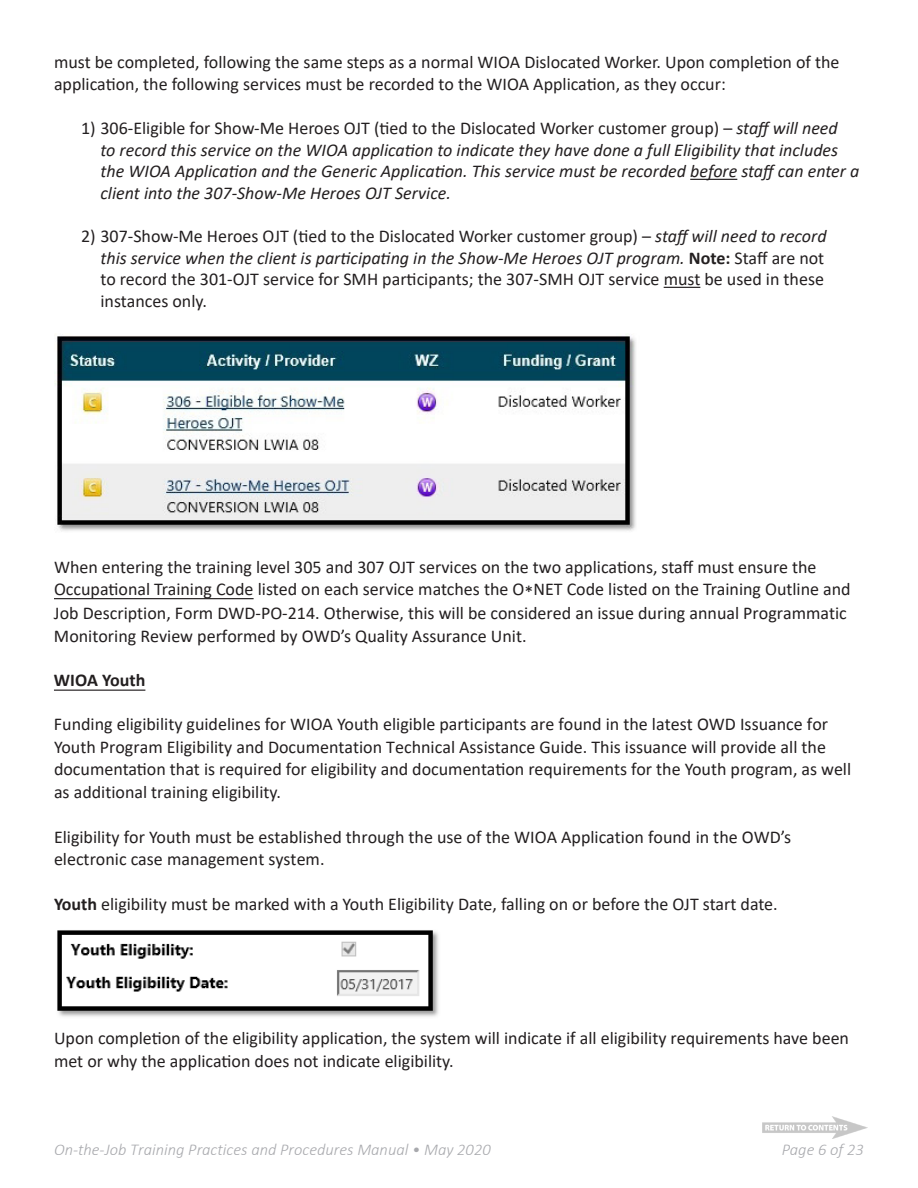
<style>
.page{position:relative;width:918px;height:1188px;background:#fff}
.page>*{position:absolute;margin:0;border:0;box-sizing:border-box;transform-origin:0 0}
.AA_New_Default_body{font:18px/22.5px "Calibri";color:#231f20}
.t1{font:italic 18px/21.6px "Calibri";color:#231f20}
.t2{font:700 18px "Calibri";color:#231f20}
.t3{font:italic 300 16.5px "Calibri";color:#a8a9ad}
.s1{font-style:normal}
.s2{font-style:italic}
.s3{font-weight:700}
</style>
<div class="page">
<img style="left:763px;top:1117px;width:104px;height:22px">
<hr style="left:690px;top:179px;width:47px;height:1px;background:#231f20">
<hr style="left:664px;top:287px;width:36px;height:1px;background:#231f20">
<img style="left:57px;top:930px;width:382px;height:87px">
<img style="left:54px;top:336px;width:582px;height:195px">
<hr style="left:54px;top:598px;width:200px;height:1px;background:#231f20">
<hr style="left:54px;top:690px;width:91px;height:1px;background:#231f20">
<p class="AA_New_Default_body" style="left:54px;top:50px;width:787px">must be completed, following the same steps as a normal WIOA Dislocated Worker. Upon completion of the application, the following services must be recorded to the WIOA Application, as they occur:</p>
<p class="t1" style="left:100px;top:117px;width:760px;text-indent:-20px"><span class="s1">1) 306-Eligible for Show-Me Heroes OJT (tied to the Dislocated Worker customer group) –</span> staff will need<br>to record this service on the WIOA application to indicate they have done a full Eligibility that includes the WIOA Application and the Generic Application. This service must be recorded before staff can enter a client into the 307-Show-Me Heroes OJT Service.</p>
<p class="AA_New_Default_body" style="left:100px;top:225px;width:728px;line-height:21.6px;text-indent:-20px">2) 307-Show-Me Heroes OJT (tied to the Dislocated Worker customer group) – <span class="s2">staff will need to record this service when the client is participating in the Show-Me Heroes OJT program.</span> <span class="s3">Note:</span> Staff are not to record the 301-OJT service for SMH participants; the 307-SMH OJT service must be used in these instances only.</p>
<p class="AA_New_Default_body" style="left:54px;top:556px;width:798px;line-height:21.6px">When entering the training level 305 and 307 OJT services on the two applications, staff must ensure the<br>Occupational Training Code listed on each service matches the O*NET Code listed on the Training Outline and</p>
<p class="AA_New_Default_body" style="left:54px;top:601px;width:794px;line-height:23px">Job Description, Form DWD-PO-214. Otherwise, this will be considered an issue during annual Programmatic<br>Monitoring Review performed by OWD’s Quality Assurance Unit.</p>
<p class="t2" style="left:54px;top:668px;width:93px">WIOA Youth</p>
<p class="AA_New_Default_body" style="left:54px;top:713px;width:799px">Funding eligibility guidelines for WIOA Youth eligible participants are found in the latest OWD Issuance for Youth Program Eligibility and Documentation Technical Assistance Guide. This issuance will provide all the documentation that is required for eligibility and documentation requirements for the Youth program, as well as additional training eligibility.</p>
<p class="AA_New_Default_body" style="left:54px;top:825px;width:739px">Eligibility for Youth must be established through the use of the WIOA Application found in the OWD’s electronic case management system.</p>
<p class="AA_New_Default_body" style="left:54px;top:893px;width:725px"><span class="s3">Youth</span> eligibility must be marked with a Youth Eligibility Date, falling on or before the OJT start date.</p>
<p class="AA_New_Default_body" style="left:54px;top:1026px;width:797px">Upon completion of the eligibility application, the system will indicate if all eligibility requirements have been met or why the application does not indicate eligibility.</p>
<p class="t3" style="left:54px;top:1139px;width:438px">On-the-Job Training Practices and Procedures Manual • May 2020</p>
<p class="t3" style="left:782px;top:1139px;width:84px">Page 6 of 23</p>
</div>
